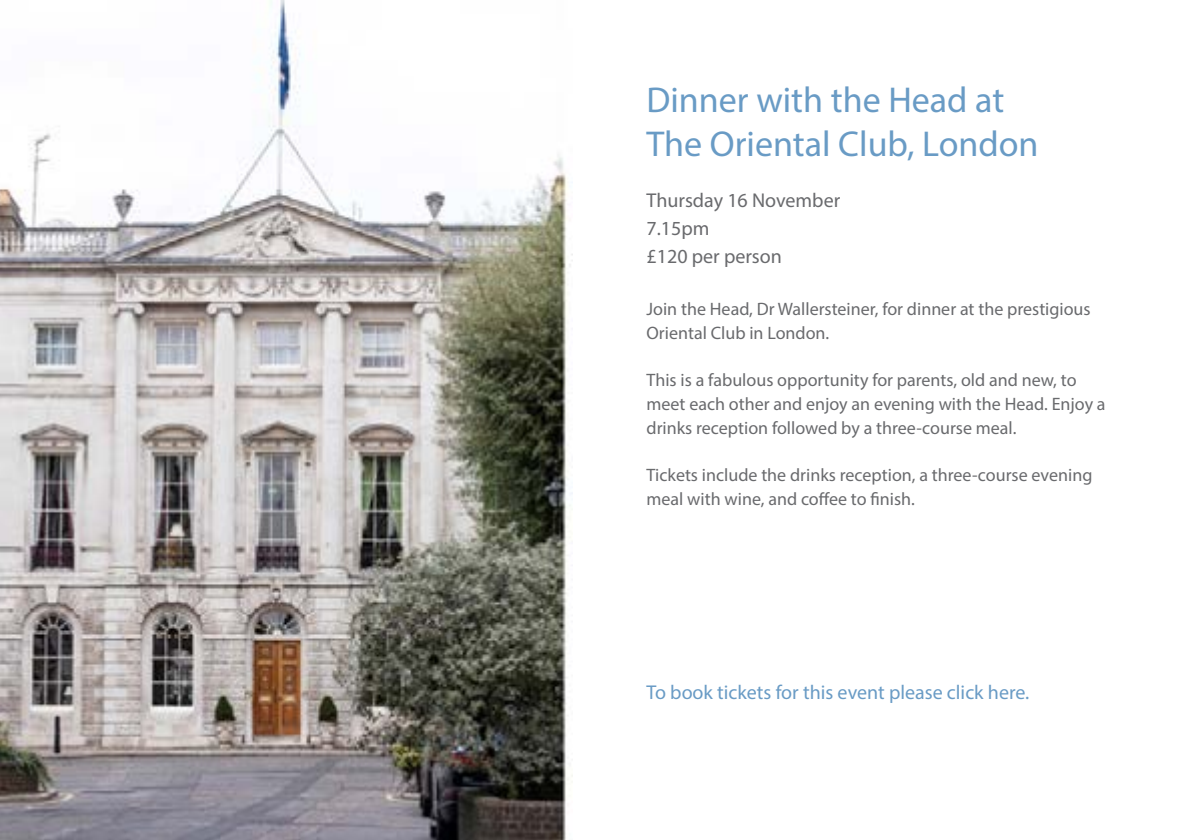
<style>
.page{position:relative;width:1191px;height:840px;background:#fff}
.page>*{position:absolute;margin:0;border:0;box-sizing:border-box;transform-origin:0 0}
.t1{font:36px/44px "Myriad Pro";color:#699bc5}
.t2{font:20px "Myriad Pro";color:#699bc5}
.t3{font:20px/28px "Myriad Pro";color:#696a6d}
.t4{font:18px/24px "Myriad Pro";color:#696a6d}
</style>
<div class="page">
<img style="left:0;top:0;width:573px;height:839px">
<h1 class="t1" style="left:646px;top:77px;width:393px">Dinner with the Head at<br>The Oriental Club, London</h1>
<p class="t3" style="left:646px;top:186px;width:195px">Thursday 16 November<br>7.15pm<br>£120 per person</p>
<p class="t4" style="left:646px;top:296px;width:445px">Join the Head, Dr Wallersteiner, for dinner at the prestigious<br>Oriental Club in London.</p>
<p class="t4" style="left:646px;top:367px;width:460px">This is a fabulous opportunity for parents, old and new, to meet each other and enjoy an evening with the Head. Enjoy a drinks reception followed by a three-course meal.</p>
<p class="t4" style="left:646px;top:462px;width:447px">Tickets include the drinks reception, a three-course evening meal with wine, and coffee to finish.</p>
<p class="t2" style="left:646px;top:679px;width:384px">To book tickets for this event please click here.</p>
</div>
